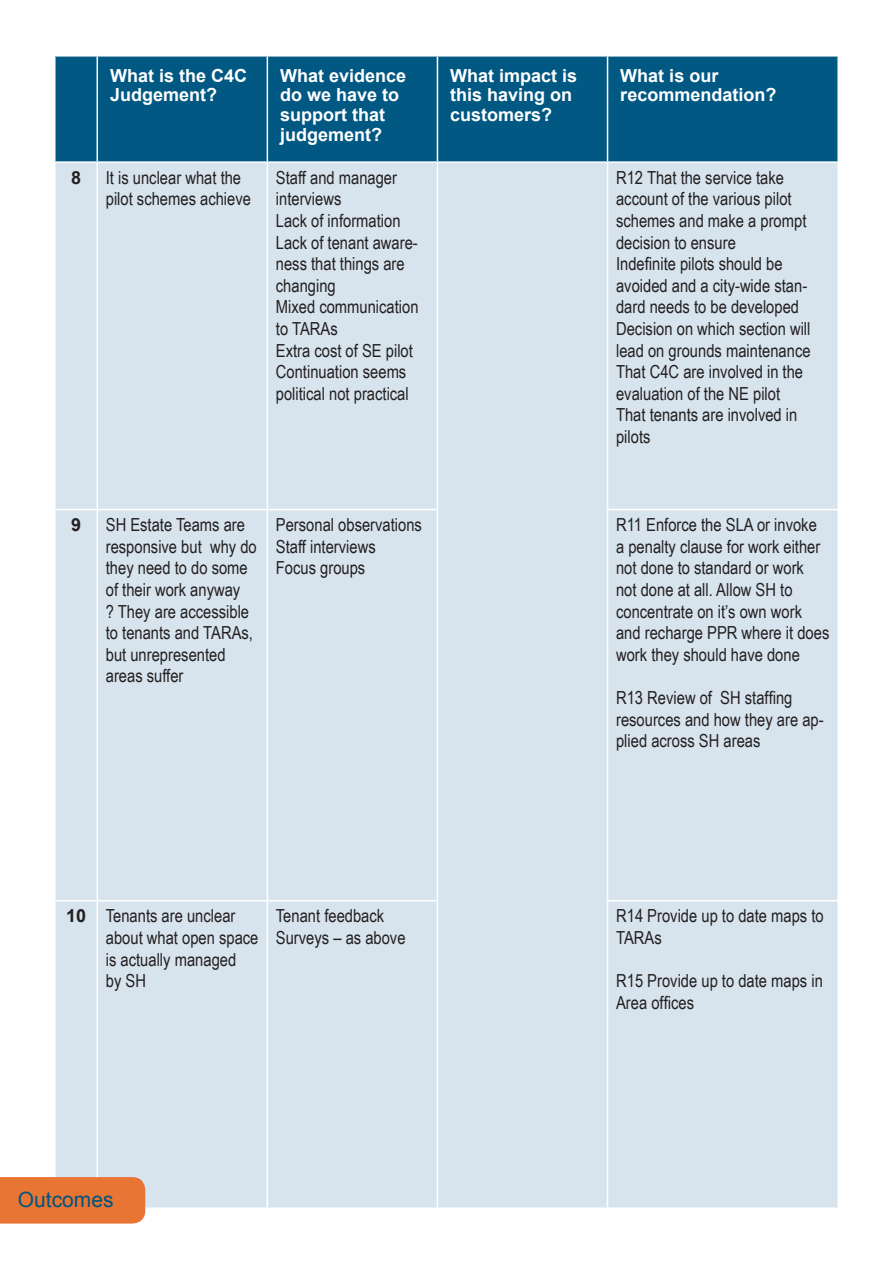
<style>
.page{position:relative;width:893px;height:1263px;background:#fff}
.page>*{position:absolute;margin:0;border:0;box-sizing:border-box;transform-origin:0 0}
.t1{font:21px "Arial";color:#005480}
.t2{font:18px/21.6px "Arial Narrow";color:#231f20}
.t3{font:700 18px/19.8px "Arial";color:#fff}
.t4{font:700 18px "Arial";color:#231f20}
.s1{font-family:"Arial";font-weight:700}
</style>
<div class="page">
<div style="left:56px;top:57px;width:781px;height:104px;background:#005883"></div>
<div style="left:56px;top:163px;width:781px;height:1044px;background:#d7e4ee"></div>
<hr style="left:97px;top:57px;width:1px;height:104px;background:#fff">
<hr style="left:267px;top:57px;width:1px;height:104px;background:#fff">
<hr style="left:437px;top:57px;width:1px;height:104px;background:#fff">
<hr style="left:607px;top:57px;width:1px;height:104px;background:#fff">
<hr style="left:97px;top:163px;width:1px;height:346px;background:#fff">
<hr style="left:267px;top:163px;width:1px;height:346px;background:#fff">
<hr style="left:437px;top:163px;width:1px;height:346px;background:#fff">
<hr style="left:607px;top:163px;width:1px;height:346px;background:#fff">
<hr style="left:54px;top:509px;width:43px;height:1px;background:#fff">
<hr style="left:97px;top:509px;width:170px;height:1px;background:#fff">
<hr style="left:97px;top:510px;width:1px;height:390px;background:#fff">
<hr style="left:267px;top:509px;width:171px;height:1px;background:#fff">
<hr style="left:267px;top:510px;width:1px;height:390px;background:#fff">
<hr style="left:437px;top:510px;width:1px;height:390px;background:#fff">
<hr style="left:607px;top:509px;width:232px;height:1px;background:#fff">
<hr style="left:607px;top:510px;width:1px;height:390px;background:#fff">
<hr style="left:54px;top:900px;width:43px;height:1px;background:#fff">
<hr style="left:97px;top:900px;width:170px;height:1px;background:#fff">
<hr style="left:97px;top:901px;width:1px;height:306px;background:#fff">
<hr style="left:267px;top:900px;width:171px;height:1px;background:#fff">
<hr style="left:267px;top:901px;width:1px;height:306px;background:#fff">
<hr style="left:437px;top:901px;width:1px;height:306px;background:#fff">
<hr style="left:607px;top:900px;width:232px;height:1px;background:#fff">
<hr style="left:607px;top:901px;width:1px;height:306px;background:#fff">
<div style="left:0;top:1177px;width:145px;height:46px;background:#e87533"></div>
<p class="t3" style="left:110px;top:66px;width:139px">What is the C4C<br>Judgement?</p>
<p class="t3" style="left:280px;top:66px;width:128px">What evidence do we have to support that judgement?</p>
<p class="t3" style="left:450px;top:66px;width:129px">What impact is this having on customers?</p>
<p class="t3" style="left:620px;top:66px;width:158px">What is our recommendation?</p>
<p class="t4" style="left:71px;top:166px;width:12px">8</p>
<p class="t2" style="left:106px;top:166px;width:147px">It is unclear what the pilot schemes achieve</p>
<p class="t2" style="left:276px;top:166px;width:144px">Staff and manager interviews<br>Lack of information<br>Lack of tenant aware&shy;ness that things are changing<br>Mixed communication to TARAs<br>Extra cost of SE pilot<br>Continuation seems political not practical</p>
<p class="t2" style="left:616px;top:166px;width:196px">R12 That the service take account of the various pilot schemes and make a prompt decision to ensure<br>Indefinite pilots should be avoided and a city-wide stan&shy;dard needs to be developed<br>Decision on which section will lead on grounds maintenance<br>That C4C are involved in the evaluation of the NE pilot<br>That tenants are involved in pilots</p>
<p class="t4" style="left:71px;top:513px;width:12px">9</p>
<p class="t2" style="left:106px;top:513px;width:152px">SH Estate Teams are responsive but why do they need to do some of their work anyway<br>? They are accessible to tenants and TARAs, but unrepresented areas suffer</p>
<p class="t2" style="left:276px;top:513px;width:148px">Personal observations<br>Staff interviews<br>Focus groups</p>
<p class="t2" style="left:616px;top:513px;width:215px">R11 Enforce the SLA or invoke a penalty clause for work either not done to standard or work<br>not done at all. Allow SH to concentrate on it’s own work and recharge PPR where it does work they should have done</p>
<p class="t2" style="left:616px;top:686px;width:209px">R13 Review of SH staffing resources and how they are ap&shy;plied across SH areas</p>
<p class="t2" style="left:106px;top:904px;width:154px;text-indent:-40px"><span class="s1">10</span> Tenants are unclear about what open space is actually managed<br>by SH</p>
<p class="t2" style="left:276px;top:904px;width:131px">Tenant feedback<br>Surveys – as above</p>
<p class="t2" style="left:616px;top:904px;width:209px">R14 Provide up to date maps to<br>TARAs</p>
<p class="t2" style="left:616px;top:969px;width:208px">R15 Provide up to date maps in<br>Area offices</p>
<p class="t1" style="left:18px;top:1185px;width:97px">Outcomes</p>
</div>
